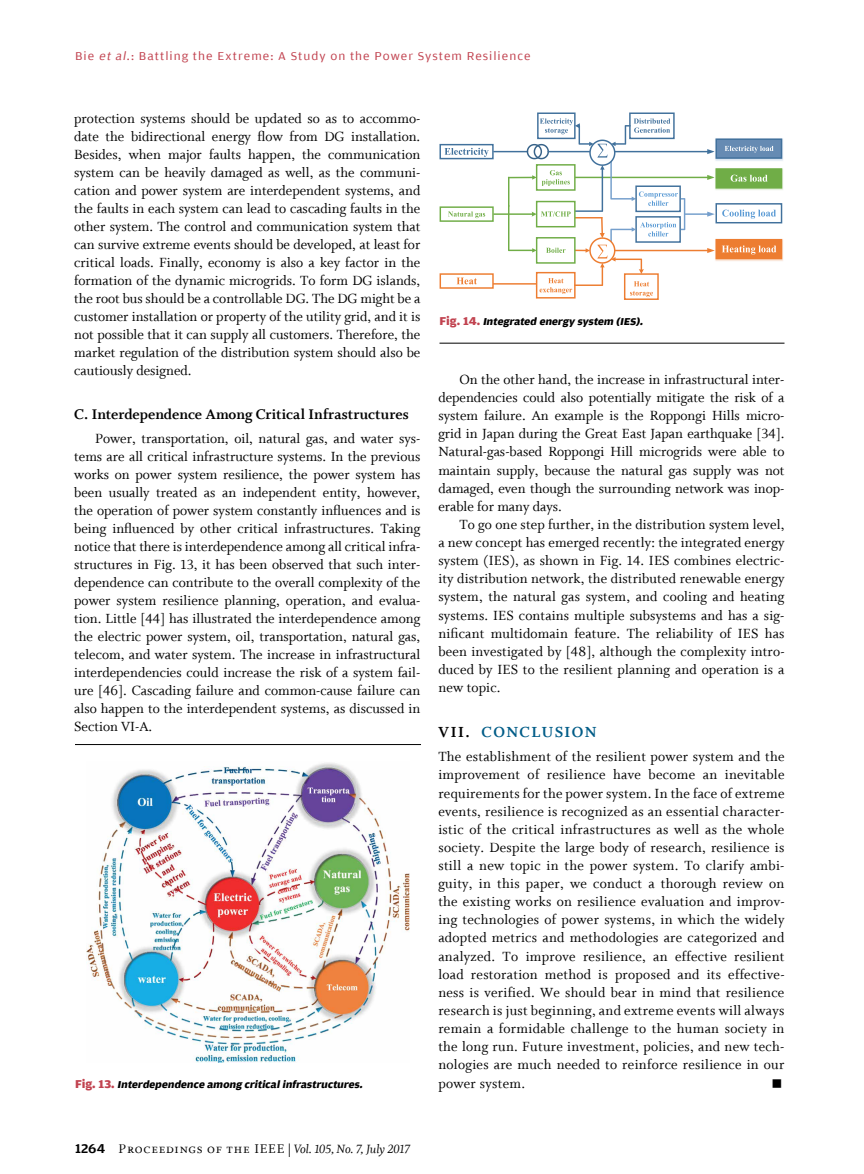
<style>
.page{position:relative;width:864px;height:1174px;background:#fff}
.page>*{position:absolute;margin:0;border:0;box-sizing:border-box;transform-origin:0 0}
.t1{font:16.5px "Whitman Bold LF";letter-spacing:.085em;color:#005c87}
.t2{font:15.75px "Whitman Bold LF";color:#000}
.t3{font:15px/18.1px "Whitman Roman LF";color:#000;text-align:justify}
.t4{font:15px "Whitman Roman LF";letter-spacing:.02em;color:#000}
.t5{font:13.5px "Whitman Italic LF";letter-spacing:-.02em;color:#000}
.t6{font:12px "Amplitude Wide";letter-spacing:.085em;color:#c1424f}
.t7{font:italic 700 10.5px "Amplitude Wide";color:#000}
.s1{font-style:italic}
.s2{font-style:normal;font-size:12px;color:#c1424f}
.s3{color:#000}
.s4{font-family:"Amplitude Wide";font-weight:500}
.s5{font-family:"Whitman Small Caps LF";font-size:14.25px}
</style>
<div class="page">
<hr style="left:75px;top:744px;width:346px;height:1px;background:#000">
<img style="left:86px;top:763px;width:324px;height:299px">
<hr style="left:440px;top:343px;width:344px;height:1px;background:#000">
<hr style="left:548px;top:177px;width:161px;height:1px;background:#70ad47">
<hr style="left:493px;top:151px;width:35px;height:1px;background:#41719c">
<hr style="left:548px;top:151px;width:161px;height:1px;background:#41719c">
<img style="left:715px;top:138px;width:68px;height:23px">
<svg style="left:707px;top:138px;width:75px;height:21px;background:#7b9bbc"></svg>
<svg style="left:440px;top:144px;width:54px;height:15px"></svg>
<hr style="left:493px;top:213px;width:41px;height:2px;background:#70ad47">
<img style="left:715px;top:168px;width:68px;height:22px">
<svg style="left:707px;top:168px;width:75px;height:21px;background:#89bb67"></svg>
<img style="left:715px;top:238px;width:68px;height:23px">
<hr style="left:493px;top:283px;width:45px;height:2px;background:#ed7d31">
<hr style="left:614px;top:250px;width:95px;height:1px;background:#ed7d31">
<svg style="left:707px;top:239px;width:75px;height:20px"></svg>
<svg style="left:440px;top:206px;width:54px;height:16px"></svg>
<svg style="left:440px;top:273px;width:54px;height:16px"></svg>
<hr style="left:685px;top:213px;width:24px;height:2px;background:#759fcc">
<svg style="left:707px;top:203px;width:75px;height:20px"></svg>
<svg style="left:508px;top:112px;width:177px;height:188px"></svg>
<p class="t6" style="left:75px;top:50px;width:457px">Bie <span class="s1">et al</span>.: Battling the Extreme: A Study on the Power System Resilience</p>
<p class="t3" style="left:74px;top:110px;width:348px">protection systems should be updated so as to accommo&shy;date the bidirectional energy flow from DG installation.<br>Besides, when major faults happen, the communication system can be heavily damaged as well, as the communi&shy;cation and power system are interdependent systems, and the faults in each system can lead to cascading faults in the other system. The control and communication system that can survive extreme events should be developed, at least for critical loads. Finally, economy is also a key factor in the formation of the dynamic microgrids. To form DG islands, the root bus should be a controllable DG. The DG might be a customer installation or property of the utility grid, and it is not possible that it can supply all customers. Therefore, the market regulation of the distribution system should also be cautiously designed.</p>
<p class="t2" style="left:74px;top:405px;width:336px">C. Interdependence Among Critical Infrastructures</p>
<p class="t3" style="left:74px;top:429px;width:348px;text-indent:21px">Power, transportation, oil, natural gas, and water sys&shy;tems are all critical infrastructure systems. In the previous works on power system resilience, the power system has been usually treated as an independent entity, however, the operation of power system constantly influences and is being influenced by other critical infrastructures. Taking notice that there is interdependence among all critical infra&shy;structures in Fig. 13, it has been observed that such inter&shy;dependence can contribute to the overall complexity of the power system resilience planning, operation, and evalua&shy;tion. Little [44] has illustrated the interdependence among the electric power system, oil, transportation, natural gas, telecom, and water system. The increase in infrastructural interdependencies could increase the risk of a system fail&shy;ure [46]. Cascading failure and common-cause failure can also happen to the interdependent systems, as discussed in Section VI-A.</p>
<p class="t7" style="left:440px;top:316px;width:207px"><span class="s2">F i g . 1 4 .</span> Integrated energy system (IES).</p>
<p class="t3" style="left:438px;top:371px;width:348px;text-indent:21px">On the other hand, the increase in infrastructural inter&shy;dependencies could also potentially mitigate the risk of a system failure. An example is the Roppongi Hills micro&shy;grid in Japan during the Great East Japan earthquake [34].<br>Natural-gas-based Roppongi Hill microgrids were able to maintain supply, because the natural gas supply was not damaged, even though the surrounding network was inop&shy;erable for many days.</p>
<p class="t3" style="left:438px;top:516px;width:348px;text-indent:21px">To go one step further, in the distribution system level, a new concept has emerged recently: the integrated energy system (IES), as shown in Fig. 14. IES combines electric&shy;ity distribution network, the distributed renewable energy system, the natural gas system, and cooling and heating systems. IES contains multiple subsystems and has a sig&shy;nificant multidomain feature. The reliability of IES has been investigated by [48], although the complexity intro&shy;duced by IES to the resilient planning and operation is a new topic.</p>
<p class="t1" style="left:438px;top:723px;width:160px"><span class="s3">VII.</span> CONCLUSION</p>
<p class="t3" style="left:438px;top:748px;width:348px">The establishment of the resilient power system and the improvement of resilience have become an inevitable requirements for the power system. In the face of extreme events, resilience is recognized as an essential character&shy;istic of the critical infrastructures as well as the whole society. Despite the large body of research, resilience is still a new topic in the power system. To clarify ambi&shy;guity, in this paper, we conduct a thorough review on the existing works on resilience evaluation and improv&shy;ing technologies of power systems, in which the widely adopted metrics and methodologies are categorized and analyzed. To improve resilience, an effective resilient load restoration method is proposed and its effective&shy;ness is verified. We should bear in mind that resilience research is just beginning, and extreme events will always remain a formidable challenge to the human society in the long run. Future investment, policies, and new tech&shy;nologies are much needed to reinforce resilience in our</p>
<p class="t7" style="left:75px;top:1078px;width:291px"><span class="s2">F i g . 1 3 .</span> Interdependence among criticalinfrastructures.</p>
<p class="t4" style="left:438px;top:1075px;width:88px">power system.</p>
<p class="t5" style="left:75px;top:1141px;width:337px"><span class="s4">1264</span> <span class="s5">Proceedings of the IEEE</span> | Vol. 105, No. 7, July 2017</p>
</div>
